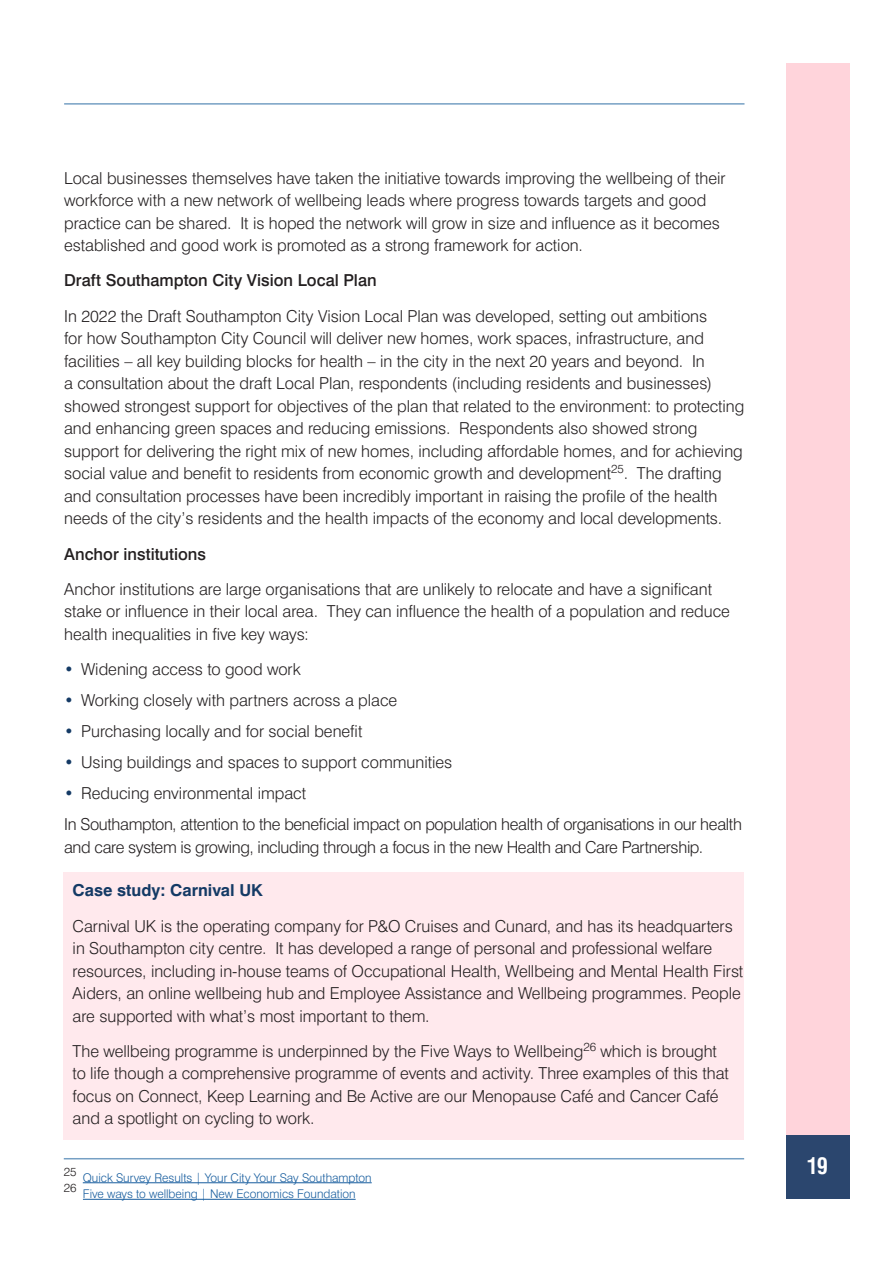
<style>
.page{position:relative;width:893px;height:1263px;background:#fff}
.page>*{position:absolute;margin:0;border:0;box-sizing:border-box;transform-origin:0 0}
.t1{font:700 condensed 22.5px "Swiss 721 BT";color:#fff}
.t2{font:300 16.5px/22.5px "Swiss 721 BT";color:#231f20}
.t3{font:300 16.5px/22.5px "Swiss 721 BT";letter-spacing:-.02em;color:#231f20}
.t4{font:500 16.5px "Swiss 721 BT";color:#231f20}
.t5{font:700 16.5px "Swiss 721 BT";color:#143a65}
.t6{font:300 12px "Swiss 721 BT";color:#175d9e}
.t7{font:300 12px "Swiss 721 BT";color:#231f20}
.s1{color:#143a65}
</style>
<div class="page">
<div style="left:64px;top:872px;width:680px;height:268px;background:#ffe9ed"></div>
<div style="left:786px;top:64px;width:63px;height:1135px;background:#ffd4db"></div>
<div style="left:786px;top:1135px;width:63px;height:64px;background:#2b466e"></div>
<hr style="left:83px;top:1182px;width:289px;height:1px;background:#175d9e">
<hr style="left:83px;top:1199px;width:273px;height:1px;background:#175d9e">
<hr style="left:64px;top:1158px;width:680px;height:1px;background:#76a0c4">
<hr style="left:64px;top:103px;width:680px;height:2px;background:#76a0c4">
<p class="t2" style="left:64px;top:166px;width:663px">Local businesses themselves have taken the initiative towards improving the wellbeing of their workforce with a new network of wellbeing leads where progress towards targets and good practice can be shared. It is hoped the network will grow in size and influence as it becomes established and good work is promoted as a strong framework for action.</p>
<p class="t4" style="left:64px;top:271px;width:314px">Draft Southampton City Vision Local Plan</p>
<p class="t2" style="left:64px;top:304px;width:682px">In 2022 the Draft Southampton City Vision Local Plan was developed, setting out ambitions<br>for how Southampton City Council will deliver new homes, work spaces, infrastructure, and facilities – all key building blocks for health – in the city in the next 20 years and beyond. In<br>a consultation about the draft Local Plan, respondents (including residents and businesses) showed strongest support for objectives of the plan that related to the environment: to protecting and enhancing green spaces and reducing emissions. Respondents also showed strong support for delivering the right mix of new homes, including affordable homes, and for achieving social value and benefit to residents from economic growth and development<sup>25</sup>. The drafting and consultation processes have been incredibly important in raising the profile of the health needs of the city’s residents and the health impacts of the economy and local developments.</p>
<p class="t4" style="left:64px;top:544px;width:143px">Anchor institutions</p>
<p class="t2" style="left:64px;top:577px;width:667px">Anchor institutions are large organisations that are unlikely to relocate and have a significant stake or influence in their local area. They can influence the health of a population and reduce health inequalities in five key ways:</p>
<p class="t2" style="left:64px;top:658px;width:238px"><span class="s1">•</span> Widening access to good work</p>
<p class="t2" style="left:64px;top:689px;width:335px"><span class="s1">•</span> Working closely with partners across a place</p>
<p class="t2" style="left:64px;top:720px;width:300px"><span class="s1">•</span> Purchasing locally and for social benefit</p>
<p class="t2" style="left:64px;top:751px;width:390px"><span class="s1">•</span> Using buildings and spaces to support communities</p>
<p class="t2" style="left:64px;top:782px;width:244px"><span class="s1">•</span> Reducing environmental impact</p>
<p class="t3" style="left:64px;top:813px;width:679px">In Southampton, attention to the beneficial impact on population health of organisations in our health and care system is growing, including through a focus in the new Health and Care Partnership.</p>
<p class="t5" style="left:73px;top:880px;width:192px">Case study: Carnival UK</p>
<p class="t2" style="left:73px;top:914px;width:672px">Carnival UK is the operating company for P&amp;O Cruises and Cunard, and has its headquarters in Southampton city centre. It has developed a range of personal and professional welfare resources, including in-house teams of Occupational Health, Wellbeing and Mental Health First Aiders, an online wellbeing hub and Employee Assistance and Wellbeing programmes. People are supported with what’s most important to them.</p>
<p class="t2" style="left:73px;top:1040px;width:658px">The wellbeing programme is underpinned by the Five Ways to Wellbeing<sup>26</sup> which is brought to life though a comprehensive programme of events and activity. Three examples of this that focus on Connect, Keep Learning and Be Active are our Menopause Café and Cancer Café and a spotlight on cycling to work.</p>
<p class="t7" style="left:64px;top:1164px;width:14px">25</p>
<p class="t6" style="left:83px;top:1170px;width:290px">Quick Survey Results | Your City Your Say Southampton</p>
<p class="t7" style="left:64px;top:1181px;width:14px">26</p>
<p class="t6" style="left:83px;top:1187px;width:274px">Five ways to wellbeing | New Economics Foundation</p>
<p class="t1" style="left:807px;top:1152px;width:23px">19</p>
</div>
